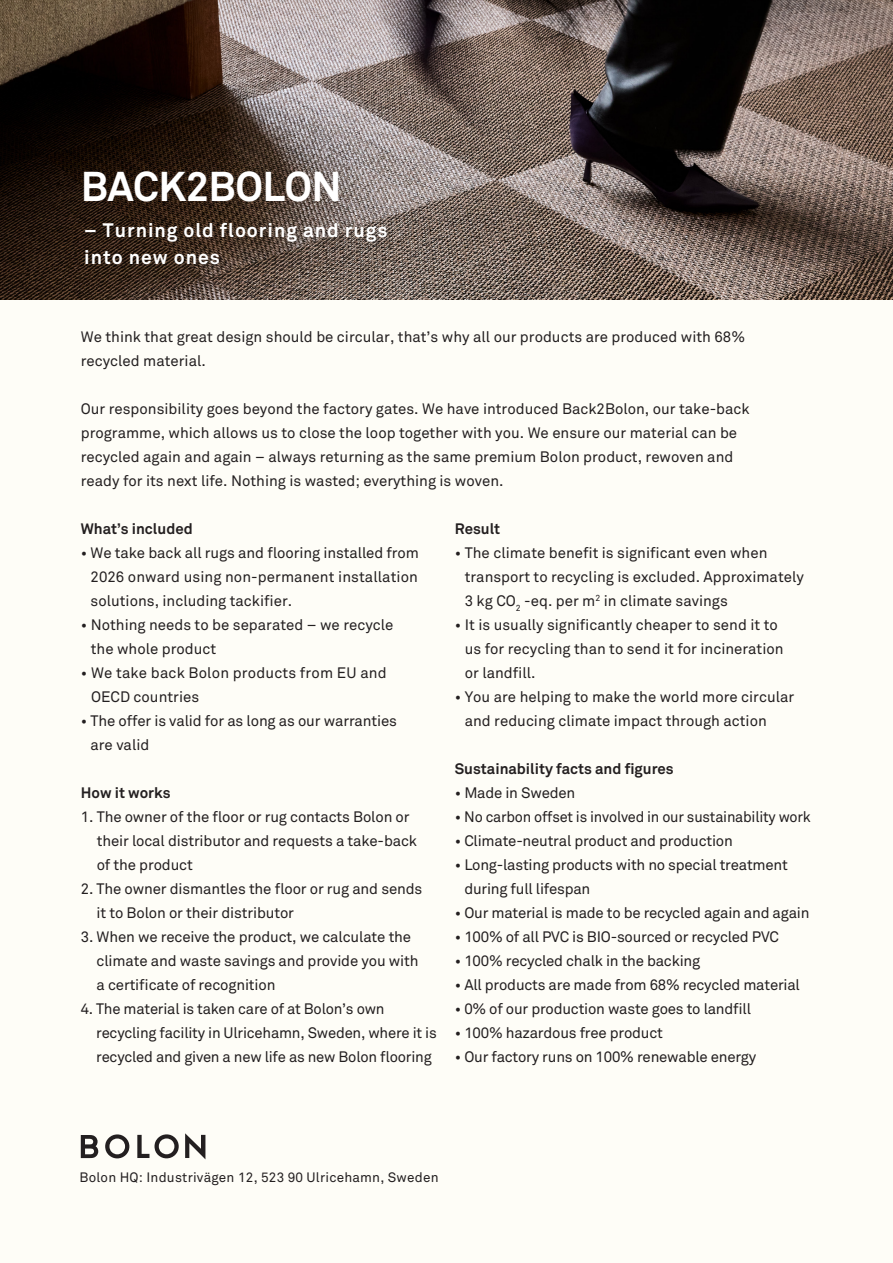
<style>
.page{position:relative;width:893px;height:1263px;background:#fefdf7}
.page>*{position:absolute;margin:0;border:0;box-sizing:border-box;transform-origin:0 0}
.t1{font:700 41.25px "Akkurat";letter-spacing:-.015em;color:#fff}
.t2{font:700 19.35px/26.7px "Akkurat";letter-spacing:.05em;color:#fff}
.t3{font:15px/24px "Akkurat";color:#231f20}
.t4{font:700 15px "Akkurat";color:#231f20}
.t5{font:13.5px "Akkurat";letter-spacing:.015em;color:#231f20}
</style>
<div class="page">
<svg style="left:155px;top:1134px;width:24px;height:24px"></svg>
<svg style="left:105px;top:1134px;width:24px;height:24px"></svg>
<svg style="left:137px;top:1135px;width:12px;height:23px"></svg>
<svg style="left:185px;top:1133px;width:20px;height:26px"></svg>
<svg style="left:81px;top:1135px;width:17px;height:23px"></svg>
<img style="left:0;top:0;width:893px;height:300px">
<div style="left:84px;top:222px;width:311px;height:50px;background:#231f20;opacity:.22"></div>
<p class="t1" style="left:81px;top:160px;width:262px">BACK2BOLON</p>
<p class="t2" style="left:84px;top:217px;width:305px">– Turning old flooring and rugs into new ones</p>
<p class="t3" style="left:81px;top:325px;width:666px">We think that great design should be circular, that’s why all our products are produced with 68% recycled material.</p>
<p class="t3" style="left:81px;top:397px;width:670px">Our responsibility goes beyond the factory gates. We have introduced Back2Bolon, our take-back programme, which allows us to close the loop together with you. We ensure our material can be recycled again and again – always returning as the same premium Bolon product, rewoven and ready for its next life. Nothing is wasted; everything is woven.</p>
<p class="t4" style="left:81px;top:519px;width:113px">What’s included</p>
<p class="t3" style="left:91px;top:541px;width:330px;text-align:justify;text-indent:-10px">• We take back all rugs and flooring installed from 2026 onward using non-permanent installation solutions, including tackifier.</p>
<p class="t3" style="left:91px;top:613px;width:304px;text-indent:-10px">• Nothing needs to be separated – we recycle the whole product</p>
<p class="t3" style="left:91px;top:661px;width:297px;text-indent:-10px">• We take back Bolon products from EU and<br>OECD countries</p>
<p class="t3" style="left:90px;top:709px;width:308px;text-indent:-10px">• The offer is valid for as long as our warranties are valid</p>
<p class="t4" style="left:81px;top:783px;width:91px">How it works</p>
<p class="t3" style="left:97px;top:805px;width:322px;text-indent:-16px">1. The owner of the floor or rug contacts Bolon or their local distributor and requests a take-back of the product</p>
<p class="t3" style="left:97px;top:877px;width:327px;text-indent:-16px">2. The owner dismantles the floor or rug and sends it to Bolon or their distributor</p>
<p class="t3" style="left:97px;top:925px;width:324px;text-indent:-16px">3. When we receive the product, we calculate the climate and waste savings and provide you with a certificate of recognition</p>
<p class="t3" style="left:96px;top:997px;width:342px;text-indent:-15px">4. The material is taken care of at Bolon’s own recycling facility in Ulricehamn, Sweden, where it is recycled and given a new life as new Bolon flooring</p>
<p class="t4" style="left:455px;top:519px;width:47px">Result</p>
<p class="t3" style="left:465px;top:541px;width:341px;text-indent:-10px">• The climate benefit is significant even when transport to recycling is excluded. Approximately<br>3 kg CO<sub>2</sub> -eq. per m<sup>2</sup> in climate savings</p>
<p class="t3" style="left:465px;top:613px;width:320px;text-indent:-10px">• It is usually significantly cheaper to send it to us for recycling than to send it for incineration or landfill.</p>
<p class="t3" style="left:465px;top:685px;width:331px;text-indent:-10px">• You are helping to make the world more circular and reducing climate impact through action</p>
<p class="t4" style="left:455px;top:759px;width:220px">Sustainability facts and figures</p>
<p class="t3" style="left:455px;top:781px;width:122px">• Made in Sweden</p>
<p class="t3" style="left:455px;top:805px;width:357px">• No carbon offset is involved in our sustainability work</p>
<p class="t3" style="left:455px;top:829px;width:279px">• Climate-neutral product and production</p>
<p class="t3" style="left:464px;top:853px;width:325px;text-indent:-10px">• Long-lasting products with no special treatment during full lifespan</p>
<p class="t3" style="left:455px;top:901px;width:356px">• Our material is made to be recycled again and again</p>
<p class="t3" style="left:455px;top:925px;width:326px">• 100% of all PVC is BIO-sourced or recycled PVC</p>
<p class="t3" style="left:455px;top:949px;width:247px">• 100% recycled chalk in the backing</p>
<p class="t3" style="left:455px;top:973px;width:347px">• All products are made from 68% recycled material</p>
<p class="t3" style="left:455px;top:997px;width:298px">• 0% of our production waste goes to landfill</p>
<p class="t3" style="left:455px;top:1021px;width:210px">• 100% hazardous free product</p>
<p class="t3" style="left:455px;top:1045px;width:303px">• Our factory runs on 100% renewable energy</p>
<p class="t5" style="left:80px;top:1169px;width:361px">Bolon HQ: Industrivägen 12, 523 90 Ulricehamn, Sweden</p>
</div>
